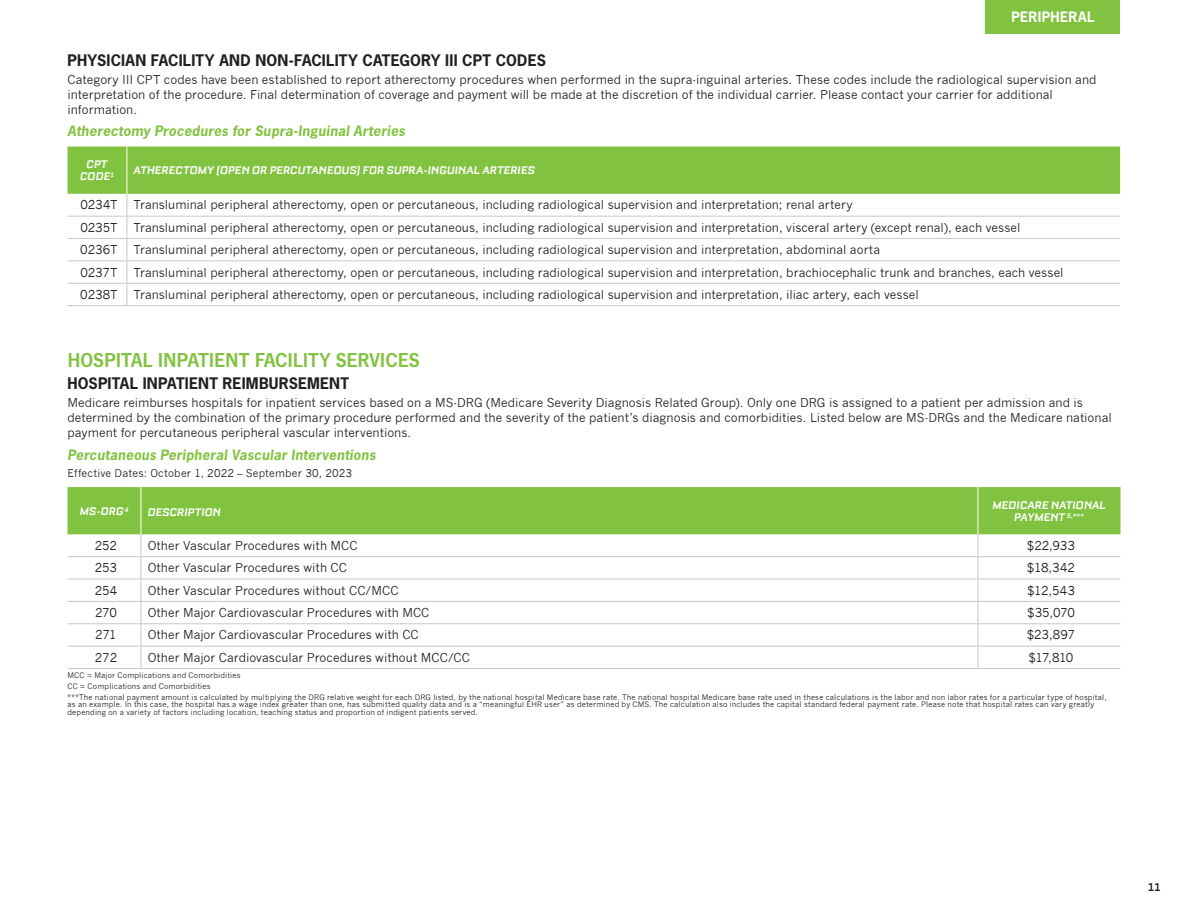
<style>
.page{position:relative;width:1188px;height:918px;background:#fff}
.page>*{position:absolute;margin:0;border:0;box-sizing:border-box;transform-origin:0 0}
.Title_1{font:600 21px "News Gothic FS";letter-spacing:-.005em;color:#81c340}
.body_bullets{font:700 15px "News Gothic Std";letter-spacing:.015em;color:#231f20}
.Title_1-2{font:700 15px "News Gothic Std";letter-spacing:.015em;color:#231f20}
.Call-out_Text_LG{font:italic 700 13.5px/12px "Bourgeois";letter-spacing:-.005em;color:#fff;text-align:center}
.body_bullets-2{font:italic 700 13.5px "News Gothic Std";letter-spacing:.02em;color:#81c340}
.Title_1-3{font:italic 700 13.5px "News Gothic Std";letter-spacing:.02em;color:#81c340}
.body_bullets-3{font:700 13.5px "News Gothic Std";letter-spacing:.025em;color:#fff}
.Table_Text_8_5_pt{font:12px "News Gothic";color:#231f20}
.Title_1-4{font:12px/15px "News Gothic";color:#231f20}
.body_bullets-4{font:12px/15px "News Gothic";color:#231f20}
.Title_1-5{font:10.5px "News Gothic";letter-spacing:.02em;color:#231f20}
.body_bullets-5{font:700 10.5px "News Gothic";color:#231f20}
.body_Copy{font:7.5px/7.5px "News Gothic";letter-spacing:.02em;color:#231f20}
</style>
<div class="page">
<div style="left:68px;top:147px;width:1052px;height:47px;background:#81c340"></div>
<hr style="left:127px;top:147px;width:1px;height:47px;background:#fff">
<hr style="left:68px;top:216px;width:59px;height:1px;background:#c7c8ca">
<hr style="left:127px;top:216px;width:993px;height:1px;background:#c7c8ca">
<hr style="left:68px;top:238px;width:59px;height:1px;background:#c7c8ca">
<hr style="left:127px;top:238px;width:993px;height:1px;background:#c7c8ca">
<hr style="left:68px;top:261px;width:59px;height:1px;background:#c7c8ca">
<hr style="left:127px;top:261px;width:993px;height:1px;background:#c7c8ca">
<hr style="left:68px;top:283px;width:59px;height:1px;background:#c7c8ca">
<hr style="left:68px;top:305px;width:59px;height:1px;background:#c7c8ca">
<svg style="left:127px;top:194px;width:1px;height:111px"></svg>
<hr style="left:127px;top:283px;width:993px;height:1px;background:#c7c8ca">
<hr style="left:127px;top:305px;width:993px;height:1px;background:#c7c8ca">
<div style="left:68px;top:487px;width:1052px;height:47px;background:#81c340"></div>
<hr style="left:141px;top:487px;width:1px;height:47px;background:#fff">
<hr style="left:978px;top:487px;width:1px;height:47px;background:#fff">
<hr style="left:68px;top:556px;width:73px;height:1px;background:#c7c8ca">
<hr style="left:141px;top:556px;width:837px;height:1px;background:#c7c8ca">
<hr style="left:978px;top:556px;width:143px;height:1px;background:#c7c8ca">
<hr style="left:68px;top:579px;width:73px;height:1px;background:#c7c8ca">
<hr style="left:141px;top:579px;width:837px;height:1px;background:#c7c8ca">
<hr style="left:978px;top:579px;width:143px;height:1px;background:#c7c8ca">
<hr style="left:68px;top:601px;width:73px;height:1px;background:#c7c8ca">
<hr style="left:141px;top:601px;width:837px;height:1px;background:#c7c8ca">
<hr style="left:978px;top:601px;width:143px;height:1px;background:#c7c8ca">
<hr style="left:68px;top:623px;width:73px;height:1px;background:#c7c8ca">
<hr style="left:141px;top:623px;width:837px;height:1px;background:#c7c8ca">
<hr style="left:978px;top:623px;width:143px;height:1px;background:#c7c8ca">
<hr style="left:68px;top:646px;width:73px;height:1px;background:#c7c8ca">
<svg style="left:141px;top:534px;width:1px;height:134px"></svg>
<hr style="left:141px;top:646px;width:837px;height:1px;background:#c7c8ca">
<svg style="left:978px;top:534px;width:142px;height:134px"></svg>
<hr style="left:978px;top:646px;width:143px;height:1px;background:#c7c8ca">
<hr style="left:68px;top:668px;width:73px;height:1px;background:#c7c8ca">
<hr style="left:141px;top:668px;width:837px;height:1px;background:#c7c8ca">
<hr style="left:978px;top:668px;width:143px;height:1px;background:#c7c8ca">
<div style="left:986px;top:0;width:134px;height:34px;background:#81c340"></div>
<p class="body_bullets-3" style="left:1011px;top:8px;width:85px">PERIPHERAL</p>
<p class="body_bullets" style="left:68px;top:50px;width:480px">PHYSICIAN FACILITY AND NON-FACILITY CATEGORY III CPT CODES</p>
<p class="body_bullets-4" style="left:68px;top:72px;width:1031px">Category III CPT codes have been established to report atherectomy procedures when performed in the supra-inguinal arteries. These codes include the radiological supervision and interpretation of the procedure. Final determination of coverage and payment will be made at the discretion of the individual carrier. Please contact your carrier for additional information.</p>
<p class="body_bullets-2" style="left:68px;top:122px;width:339px">Atherectomy Procedures for Supra-Inguinal Arteries</p>
<p class="Call-out_Text_LG" style="left:87px;top:159px;width:23px">CPT</p>
<p class="Call-out_Text_LG" style="left:80px;top:171px;width:36px">CODE<sup>1</sup></p>
<p class="Call-out_Text_LG" style="left:134px;top:165px;width:403px">ATHERECTOMY (OPEN OR PERCUTANEOUS) FOR SUPRA-INGUINAL ARTERIES</p>
<p class="Table_Text_8_5_pt" style="left:80px;top:198px;width:39px">0234T</p>
<p class="Table_Text_8_5_pt" style="left:134px;top:198px;width:720px">Transluminal peripheral atherectomy, open or percutaneous, including radiological supervision and interpretation; renal artery</p>
<p class="Table_Text_8_5_pt" style="left:80px;top:220px;width:39px">0235T</p>
<p class="Table_Text_8_5_pt" style="left:134px;top:220px;width:888px">Transluminal peripheral atherectomy, open or percutaneous, including radiological supervision and interpretation, visceral artery (except renal), each vessel</p>
<p class="Table_Text_8_5_pt" style="left:80px;top:243px;width:39px">0236T</p>
<p class="Table_Text_8_5_pt" style="left:134px;top:243px;width:748px">Transluminal peripheral atherectomy, open or percutaneous, including radiological supervision and interpretation, abdominal aorta</p>
<p class="Table_Text_8_5_pt" style="left:80px;top:265px;width:39px">0237T</p>
<p class="Table_Text_8_5_pt" style="left:134px;top:265px;width:932px">Transluminal peripheral atherectomy, open or percutaneous, including radiological supervision and interpretation, brachiocephalic trunk and branches, each vessel</p>
<p class="Table_Text_8_5_pt" style="left:80px;top:288px;width:39px">0238T</p>
<p class="Table_Text_8_5_pt" style="left:134px;top:288px;width:787px">Transluminal peripheral atherectomy, open or percutaneous, including radiological supervision and interpretation, iliac artery, each vessel</p>
<p class="Title_1" style="left:68px;top:348px;width:354px">HOSPITAL INPATIENT FACILITY SERVICES</p>
<p class="Title_1-2" style="left:68px;top:373px;width:283px">HOSPITAL INPATIENT REIMBURSEMENT</p>
<p class="Title_1-4" style="left:68px;top:395px;width:1046px">Medicare reimburses hospitals for inpatient services based on a MS-DRG (Medicare Severity Diagnosis Related Group). Only one DRG is assigned to a patient per admission and is determined by the combination of the primary procedure performed and the severity of the patient’s diagnosis and comorbidities. Listed below are MS-DRGs and the Medicare national payment for percutaneous peripheral vascular interventions.</p>
<p class="Title_1-3" style="left:68px;top:446px;width:310px">Percutaneous Peripheral Vascular Interventions</p>
<p class="Title_1-5" style="left:68px;top:468px;width:286px">Effective Dates: October 1, 2022 – September 30, 2023</p>
<p class="Call-out_Text_LG" style="left:80px;top:505px;width:50px">MS-DRG<sup>4</sup></p>
<p class="Call-out_Text_LG" style="left:148px;top:506px;width:75px">DESCRIPTION</p>
<p class="Call-out_Text_LG" style="left:992px;top:499px;width:115px">MEDICARE NATIONAL<br>PAYMENT <sup>5,***</sup></p>
<p class="Table_Text_8_5_pt" style="left:95px;top:539px;width:24px">252</p>
<p class="Table_Text_8_5_pt" style="left:148px;top:539px;width:211px">Other Vascular Procedures with MCC</p>
<p class="Table_Text_8_5_pt" style="left:1027px;top:539px;width:50px">$22,933</p>
<p class="Table_Text_8_5_pt" style="left:95px;top:561px;width:24px">253</p>
<p class="Table_Text_8_5_pt" style="left:148px;top:561px;width:201px">Other Vascular Procedures with CC</p>
<p class="Table_Text_8_5_pt" style="left:1027px;top:561px;width:49px">$18,342</p>
<p class="Table_Text_8_5_pt" style="left:95px;top:583px;width:24px">254</p>
<p class="Table_Text_8_5_pt" style="left:148px;top:583px;width:252px">Other Vascular Procedures without CC/MCC</p>
<p class="Table_Text_8_5_pt" style="left:1027px;top:583px;width:49px">$12,543</p>
<p class="Table_Text_8_5_pt" style="left:95px;top:606px;width:23px">270</p>
<p class="Table_Text_8_5_pt" style="left:148px;top:606px;width:283px">Other Major Cardiovascular Procedures with MCC</p>
<p class="Table_Text_8_5_pt" style="left:1027px;top:606px;width:49px">$35,070</p>
<p class="Table_Text_8_5_pt" style="left:95px;top:628px;width:23px">271</p>
<p class="Table_Text_8_5_pt" style="left:148px;top:628px;width:273px">Other Major Cardiovascular Procedures with CC</p>
<p class="Table_Text_8_5_pt" style="left:1027px;top:628px;width:50px">$23,897</p>
<p class="Table_Text_8_5_pt" style="left:95px;top:650px;width:24px">272</p>
<p class="Table_Text_8_5_pt" style="left:148px;top:650px;width:324px">Other Major Cardiovascular Procedures without MCC/CC</p>
<p class="Table_Text_8_5_pt" style="left:1029px;top:650px;width:46px">$17,810</p>
<p class="body_Copy" style="left:67px;top:672px;width:175px">MCC = Major Complications and Comorbidities</p>
<p class="body_Copy" style="left:67px;top:683px;width:145px">CC = Complications and Comorbidities</p>
<p class="body_Copy" style="left:67px;top:693px;width:1041px">***The national payment amount is calculated by multiplying the DRG relative weight for each DRG listed, by the national hospital Medicare base rate. The national hospital Medicare base rate used in these calculations is the labor and non labor rates for a particular type of hospital, as an example. In this case, the hospital has a wage index greater than one, has submitted quality data and is a “meaningful EHR user” as determined by CMS. The calculation also includes the capital standard federal payment rate. Please note that hospital rates can vary greatly depending on a variety of factors including location, teaching status and proportion of indigent patients served.</p>
<p class="body_bullets-5" style="left:1148px;top:881px;width:15px">11</p>
</div>
